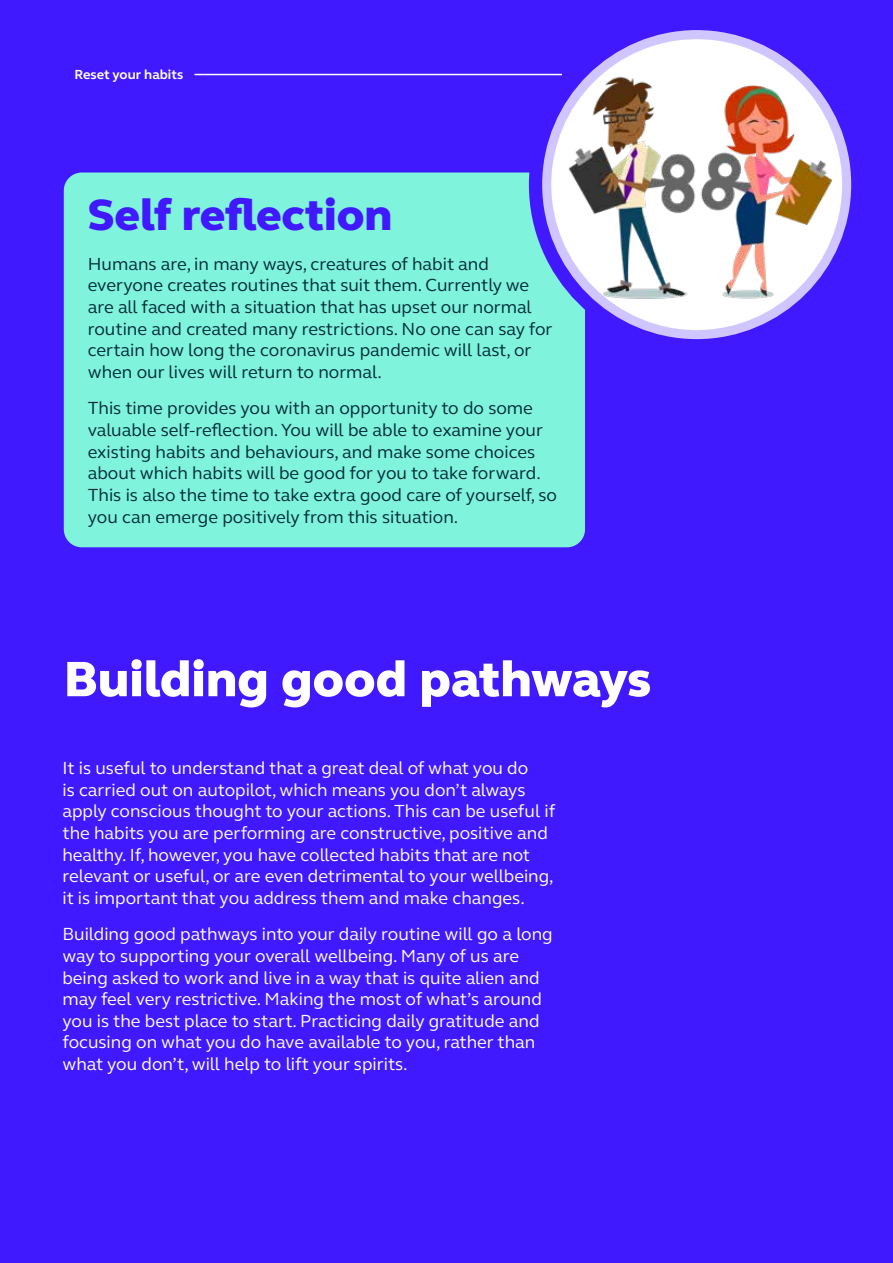
<style>
.page{position:relative;width:893px;height:1263px;background:#4019ff}
.page>*{position:absolute;margin:0;border:0;box-sizing:border-box;transform-origin:0 0}
.t1{font:800 51px "FS Elliot Pro";color:#fff}
.t2{font:800 45px "FS Elliot Pro";color:#4019ff}
.t3{font:18px/21.6px "FS Elliot";color:#fff}
.t4{font:18px/21.6px "FS Elliot";color:#002c37}
.t5{font:700 13.5px "FS Elliot";color:#fff}
</style>
<div class="page">
<div style="left:64px;top:173px;width:521px;height:374px;background:#80f3dc;border-radius:18px"></div>
<hr style="left:194px;top:74px;width:368px;height:1px;background:#fff">
<div style="left:529px;top:17px;width:335px;height:335px;border:15px solid #4019ff;border-radius:50%"></div>
<img style="left:551px;top:39px;width:291px;height:291px">
<div style="left:542px;top:30px;width:309px;height:309px;border:9px solid #cfc6ff;border-radius:50%"></div>
<p class="t5" style="left:74px;top:65px;width:110px">Reset your habits</p>
<h2 class="t2" style="left:88px;top:185px;width:306px">Self reflection</h2>
<p class="t4" style="left:88px;top:253px;width:466px">Humans are, in many ways, creatures of habit and everyone creates routines that suit them. Currently we are all faced with a situation that has upset our normal routine and created many restrictions. No one can say for certain how long the coronavirus pandemic will last, or when our lives will return to normal.</p>
<p class="t4" style="left:88px;top:397px;width:471px">This time provides you with an opportunity to do some valuable self-reflection. You will be able to examine your existing habits and behaviours, and make some choices about which habits will be good for you to take forward.<br>This is also the time to take extra good care of yourself, so you can emerge positively from this situation.</p>
<h1 class="t1" style="left:64px;top:645px;width:589px">Building good pathways</h1>
<p class="t3" style="left:62px;top:757px;width:494px">It is useful to understand that a great deal of what you do<br>is carried out on autopilot, which means you don’t always apply conscious thought to your actions. This can be useful if the habits you are performing are constructive, positive and healthy. If, however, you have collected habits that are not relevant or useful, or are even detrimental to your wellbeing, it is important that you address them and make changes.</p>
<p class="t3" style="left:62px;top:923px;width:492px">Building good pathways into your daily routine will go a long way to supporting your overall wellbeing. Many of us are being asked to work and live in a way that is quite alien and may feel very restrictive. Making the most of what’s around you is the best place to start. Practicing daily gratitude and focusing on what you do have available to you, rather than what you don’t, will help to lift your spirits.</p>
</div>
